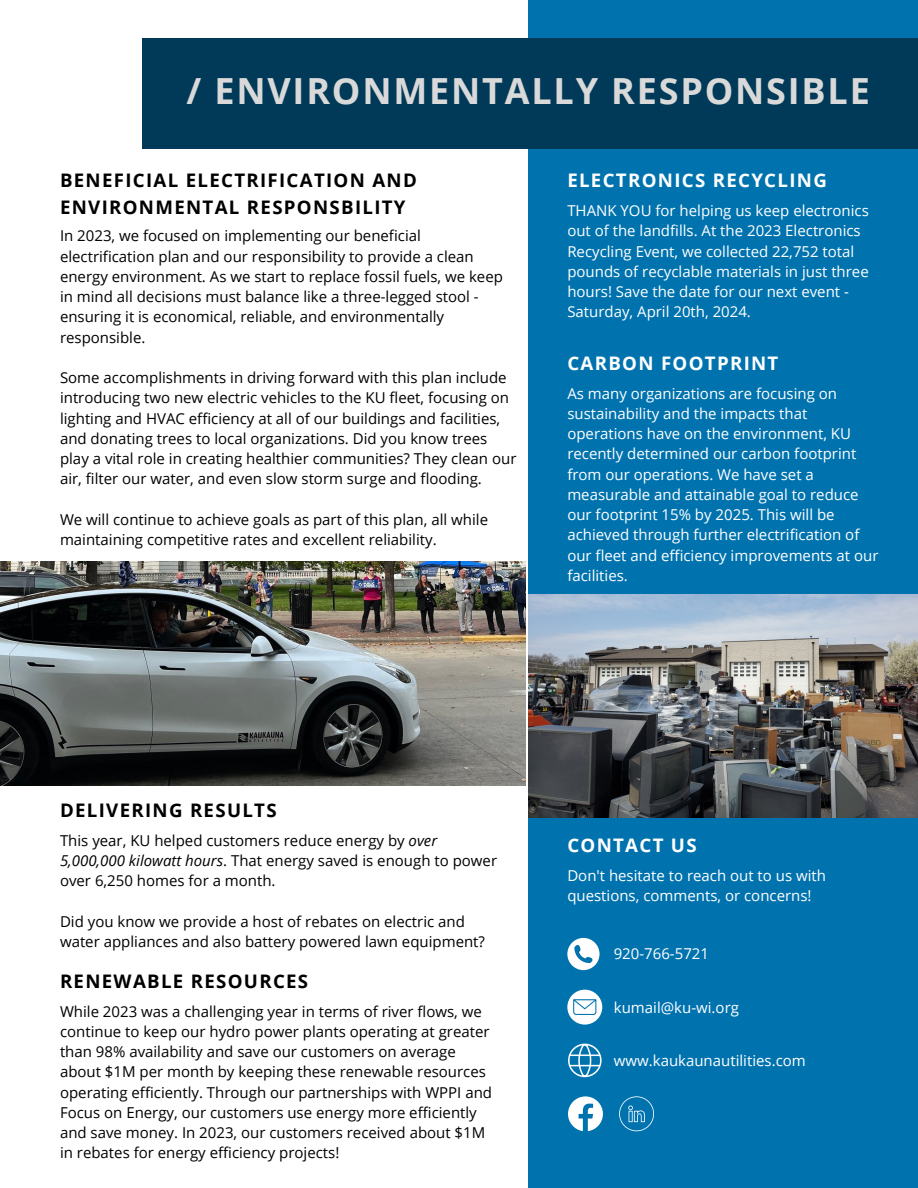
<style>
.page{position:relative;width:918px;height:1188px;background:#fff}
.page>*{position:absolute;margin:0;border:0;box-sizing:border-box;transform-origin:0 0}
.t1{font:700 36px "Open Sans";letter-spacing:.05em;color:#d9d9d9}
.t2{font:700 18.75px/27px "Open Sans";letter-spacing:.07em;color:#000}
.t3{font:700 18.75px "Open Sans";letter-spacing:.07em;color:#fff}
.t4{font:15px/20.2px "Open Sans";color:#000}
.t5{font:15px/20.2px "Open Sans";color:#fff}
.s1{font-style:italic}
</style>
<div class="page">
<div style="left:528px;top:0;width:390px;height:1188px;background:#0073af"></div>
<div style="left:142px;top:38px;width:776px;height:111px;background:#003a58"></div>
<img style="left:528px;top:594px;width:390px;height:224px">
<svg style="left:568px;top:1044px;width:34px;height:33px"></svg>
<svg style="left:567px;top:938px;width:33px;height:32px"></svg>
<svg style="left:567px;top:990px;width:35px;height:35px"></svg>
<svg style="left:568px;top:1096px;width:35px;height:35px"></svg>
<svg style="left:619px;top:1096px;width:35px;height:35px"></svg>
<img style="left:0;top:562px;width:525px;height:224px">
<p class="t1" style="left:187px;top:66px;width:685px">/ ENVIRONMENTALLY RESPONSIBLE</p>
<p class="t2" style="left:60px;top:167px;width:358px">BENEFICIAL ELECTRIFICATION AND<br>ENVIRONMENTAL RESPONSBILITY</p>
<p class="t4" style="left:60px;top:225px;width:444px">In 2023, we focused on implementing our beneficial electrification plan and our responsibility to provide a clean energy environment. As we start to replace fossil fuels, we keep in mind all decisions must balance like a three-legged stool - ensuring it is economical, reliable, and environmentally responsible.</p>
<p class="t4" style="left:60px;top:367px;width:458px">Some accomplishments in driving forward with this plan include introducing two new electric vehicles to the KU fleet, focusing on lighting and HVAC efficiency at all of our buildings and facilities, and donating trees to local organizations. Did you know trees play a vital role in creating healthier communities? They clean our air, filter our water, and even slow storm surge and flooding.</p>
<p class="t4" style="left:60px;top:509px;width:430px">We will continue to achieve goals as part of this plan, all while maintaining competitive rates and excellent reliability.</p>
<p class="t3" style="left:567px;top:167px;width:261px">ELECTRONICS RECYCLING</p>
<p class="t5" style="left:567px;top:200px;width:303px">THANK YOU for helping us keep electronics out of the landfills. At the 2023 Electronics Recycling Event, we collected 22,752 total pounds of recyclable materials in just three hours! Save the date for our next event - Saturday, April 20th, 2024.</p>
<p class="t3" style="left:567px;top:350px;width:213px">CARBON FOOTPRINT</p>
<p class="t5" style="left:567px;top:383px;width:313px">As many organizations are focusing on sustainability and the impacts that operations have on the environment, KU recently determined our carbon footprint from our operations. We have set a measurable and attainable goal to reduce our footprint 15% by 2025. This will be achieved through further electrification of our fleet and efficiency improvements at our facilities.</p>
<p class="t2" style="left:60px;top:796px;width:218px">DELIVERING RESULTS</p>
<p class="t4" style="left:60px;top:830px;width:439px">This year, KU helped customers reduce energy by <span class="s1">over<br>5,000,000 kilowatt hours</span>. That energy saved is enough to power over 6,250 homes for a month.</p>
<p class="t4" style="left:60px;top:911px;width:427px">Did you know we provide a host of rebates on electric and water appliances and also battery powered lawn equipment?</p>
<p class="t2" style="left:60px;top:967px;width:250px">RENEWABLE RESOURCES</p>
<p class="t4" style="left:60px;top:1001px;width:434px">While 2023 was a challenging year in terms of river flows, we continue to keep our hydro power plants operating at greater than 98% availability and save our customers on average about $1M per month by keeping these renewable resources operating efficiently. Through our partnerships with WPPI and Focus on Energy, our customers use energy more efficiently and save money. In 2023, our customers received about $1M in rebates for energy efficiency projects!</p>
<p class="t3" style="left:567px;top:832px;width:131px">CONTACT US</p>
<p class="t5" style="left:567px;top:865px;width:260px">Don't hesitate to reach out to us with questions, comments, or concerns!</p>
<p class="t5" style="left:614px;top:943px;width:97px">920-766-5721</p>
<p class="t5" style="left:614px;top:997px;width:127px">kumail@ku-wi.org</p>
<p class="t5" style="left:614px;top:1050px;width:194px">www.kaukaunautilities.com</p>
</div>
